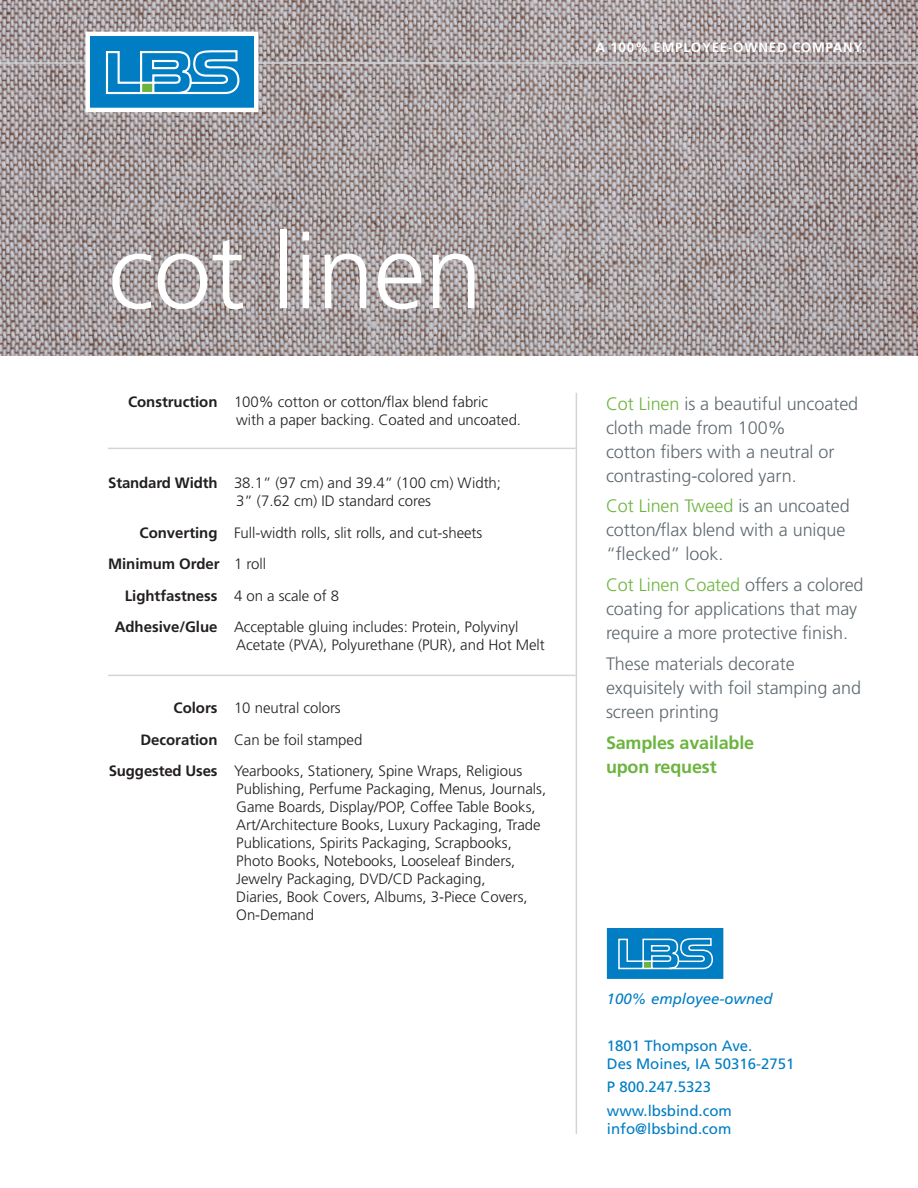
<style>
.page{position:relative;width:918px;height:1188px;background:#fff}
.page>*{position:absolute;margin:0;border:0;box-sizing:border-box;transform-origin:0 0}
.t1{font:300 104.55px "Frutiger LT Std";letter-spacing:-.01em;color:#fff}
.t2{font:300 18px/24px "Frutiger LT Std";letter-spacing:-.005em;color:#5f696f}
.t3{font:700 18px/24px "Frutiger LT Std";letter-spacing:-.01em;color:#6cb43f}
.t4{font:300 15px/18px "Frutiger LT Std";letter-spacing:-.005em;color:#231f20}
.t5{font:15px/18px "Frutiger LT Std";color:#007dc3}
.t6{font:700 15px "Frutiger LT Std";letter-spacing:-.005em;color:#231f20}
.t7{font:italic 15px "Frutiger LT Std";color:#007dc3}
.t8{font:700 13.5px "Frutiger LT Std";letter-spacing:.05em;color:#fff}
.s1{font-weight:700}
.s2{font-weight:300}
.s3{color:#6cb43f}
</style>
<div class="page">
<img style="left:0;top:0;width:918px;height:356px">
<hr style="left:0;top:62px;width:918px;height:2px;background:#d0d5d8">
<hr style="left:576px;top:393px;width:1px;height:741px;background:#d0d5d8">
<svg style="left:83px;top:29px;width:178px;height:85px"></svg>
<hr style="left:108px;top:448px;width:468px;height:1px;background:#d0d5d8">
<hr style="left:108px;top:675px;width:468px;height:1px;background:#d0d5d8">
<svg style="left:606px;top:928px;width:118px;height:51px;background:#2690ca"></svg>
<p class="t8" style="left:596px;top:40px;width:271px">A 100% EMPLOYEE-OWNED COMPANY.</p>
<p class="t1" style="left:108px;top:213px;width:376px">cot linen</p>
<p class="t4" style="left:236px;top:393px;width:286px;text-indent:-108px"><span class="s1">Construction</span> 100% cotton or cotton/flax blend fabric<br>with a paper backing. Coated and uncoated.</p>
<p class="t4" style="left:236px;top:474px;width:266px;text-indent:-128px"><span class="s1">Standard Width</span> 38.1” (97 cm) and 39.4” (100 cm) Width;<br>3” (7.62 cm) ID standard cores</p>
<p class="t4" style="left:140px;top:524px;width:344px"><span class="s1">Converting</span> Full-width rolls, slit rolls, and cut-sheets</p>
<p class="t6" style="left:108px;top:555px;width:160px">Minimum Order <span class="s2">1 roll</span></p>
<p class="t6" style="left:125px;top:587px;width:216px">Lightfastness <span class="s2">4 on a scale of 8</span></p>
<p class="t4" style="left:236px;top:618px;width:310px;text-indent:-122px"><span class="s1">Adhesive/Glue</span> Acceptable gluing includes: Protein, Polyvinyl<br>Acetate (PVA), Polyurethane (PUR), and Hot Melt</p>
<p class="t4" style="left:174px;top:699px;width:169px"><span class="s1">Colors</span> 10 neutral colors</p>
<p class="t4" style="left:140px;top:731px;width:223px"><span class="s1">Decoration</span> Can be foil stamped</p>
<p class="t4" style="left:236px;top:762px;width:311px;text-indent:-127px"><span class="s1">Suggested Uses</span> Yearbooks, Stationery, Spine Wraps, Religious Publishing, Perfume Packaging, Menus, Journals, Game Boards, Display/POP, Coffee Table Books, Art/Architecture Books, Luxury Packaging, Trade Publications, Spirits Packaging, Scrapbooks, Photo Books, Notebooks, Looseleaf Binders, Jewelry Packaging, DVD/CD Packaging,<br>Diaries, Book Covers, Albums, 3-Piece Covers, On-Demand</p>
<p class="t2" style="left:606px;top:392px;width:254px"><span class="s3">Cot Linen</span> is a beautiful uncoated cloth made from 100%<br>cotton fibers with a neutral or contrasting-colored yarn.</p>
<p class="t2" style="left:606px;top:494px;width:245px"><span class="s3">Cot Linen Tweed</span> is an uncoated cotton/flax blend with a unique “flecked” look.</p>
<p class="t2" style="left:606px;top:573px;width:259px"><span class="s3">Cot Linen Coated</span> offers a colored coating for applications that may require a more protective finish.</p>
<p class="t2" style="left:606px;top:652px;width:257px">These materials decorate exquisitely with foil stamping and screen printing</p>
<p class="t3" style="left:606px;top:730px;width:150px">Samples available upon request</p>
<p class="t7" style="left:607px;top:990px;width:167px">100% employee-owned</p>
<p class="t5" style="left:607px;top:1037px;width:189px">1801 Thompson Ave.<br>Des Moines, IA 50316-2751</p>
<p class="t5" style="left:607px;top:1078px;width:106px">P 800.247.5323</p>
<p class="t5" style="left:607px;top:1102px;width:126px">www.lbsbind.com info@lbsbind.com</p>
</div>
